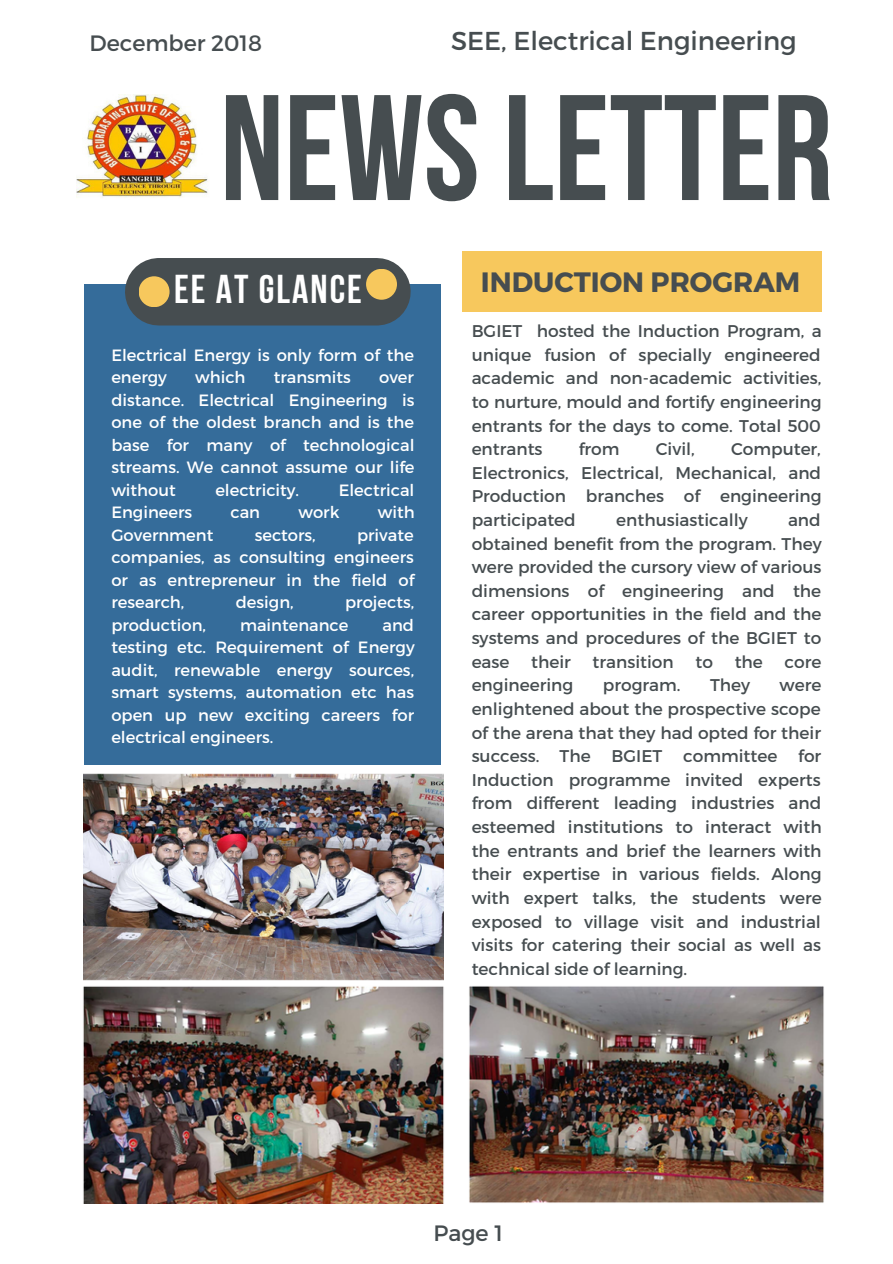
<style>
.page{position:relative;width:893px;height:1264px;background:#fff}
.page>*{position:absolute;margin:0;border:0;box-sizing:border-box;transform-origin:0 0}
.t1{font:149.85px "Bebas Neue Cyrillic";color:#464d50}
.t2{font:40.2px "Bebas Neue Cyrillic";letter-spacing:.05em;color:#fff}
.t3{font:700 27.9px "Montserrat";color:#464d50}
.t4{font:25.8px "Montserrat";color:#464d50}
.t5{font:22.2px "Montserrat";color:#464d50}
.t6{font:16.95px/23.5px "Montserrat";color:#464d50;text-align:justify}
.t7{font:16.35px/22.5px "Montserrat";color:#fff;text-align:justify}
</style>
<div class="page">
<div style="left:84px;top:284px;width:357px;height:480px;background:#356c9a"></div>
<div style="left:462px;top:252px;width:359px;height:60px;background:#f7c85d"></div>
<div style="left:159px;top:258px;width:218px;height:67px;background:#464d50"></div>
<div style="left:366px;top:269px;width:31px;height:31px;background:#f7c85d;border-radius:50%"></div>
<div style="left:139px;top:276px;width:30px;height:31px;background:#f7c85d;border-radius:50%"></div>
<img style="left:84px;top:774px;width:359px;height:206px">
<img style="left:469px;top:986px;width:355px;height:217px">
<img style="left:83px;top:986px;width:361px;height:217px">
<img style="left:76px;top:95px;width:133px;height:103px">
<h3 class="t5" style="left:89px;top:28px;width:174px">December 2018</h3>
<h3 class="t4" style="left:451px;top:24px;width:347px">SEE, Electrical Engineering</h3>
<h1 class="t1" style="left:220px;top:88px;width:614px">NEWSLETTER</h1>
<h2 class="t2" style="left:174px;top:272px;width:189px">EE AT GLANCE</h2>
<h3 class="t3" style="left:481px;top:263px;width:321px">INDUCTION PROGRAM</h3>
<p class="t6" style="left:471px;top:318px;width:351px">BGIET hosted the Induction Program, a unique fusion of specially engineered academic and non-academic activities, to nurture, mould and fortify engineering entrants for the days to come. Total 500 entrants</p>
<p class="t7" style="left:111px;top:343px;width:304px">Electrical Energy is only form of the energy</p>
<p class="t7" style="left:195px;top:365px;width:52px">which</p>
<p class="t7" style="left:274px;top:365px;width:79px">transmits</p>
<p class="t7" style="left:111px;top:365px;width:305px;text-indent:268px">over distance. Electrical Engineering is one of the oldest branch and is the base for many of technological streams. We cannot assume our life without</p>
<p class="t6" style="left:578px;top:436px;width:42px">from</p>
<p class="t6" style="left:655px;top:436px;width:40px">Civil,</p>
<p class="t6" style="left:471px;top:436px;width:351px;text-indent:259px">Computer, Electronics, Electrical, Mechanical, and Production branches of engineering participated</p>
<p class="t7" style="left:215px;top:478px;width:85px">electricity.</p>
<p class="t7" style="left:339px;top:478px;width:77px">Electrical</p>
<p class="t7" style="left:111px;top:500px;width:82px">Engineers</p>
<p class="t7" style="left:230px;top:500px;width:31px">can</p>
<p class="t7" style="left:298px;top:500px;width:42px">work</p>
<p class="t7" style="left:378px;top:500px;width:38px">with</p>
<p class="t7" style="left:111px;top:523px;width:104px">Government</p>
<p class="t7" style="left:255px;top:523px;width:62px">sectors,</p>
<p class="t6" style="left:616px;top:507px;width:133px">enthusiastically</p>
<p class="t6" style="left:471px;top:507px;width:351px;text-indent:316px">and obtained benefit from the program. They were provided the cursory view of various dimensions of engineering and the career opportunities in the field and the systems and procedures of the BGIET to ease</p>
<p class="t7" style="left:111px;top:523px;width:304px;text-indent:246px">private companies, as consulting engineers or as entrepreneur in the field of research,</p>
<p class="t7" style="left:236px;top:590px;width:59px">design,</p>
<p class="t7" style="left:345px;top:590px;width:71px">projects,</p>
<p class="t7" style="left:111px;top:612px;width:96px">production,</p>
<p class="t7" style="left:240px;top:612px;width:110px">maintenance</p>
<p class="t7" style="left:111px;top:612px;width:305px;text-indent:271px">and testing etc. Requirement of Energy audit, renewable energy sources, smart systems, automation etc has open up new exciting careers for electrical engineers.</p>
<p class="t6" style="left:531px;top:649px;width:41px">their</p>
<p class="t6" style="left:592px;top:649px;width:83px">transition</p>
<p class="t6" style="left:695px;top:649px;width:19px">to</p>
<p class="t6" style="left:734px;top:649px;width:30px">the</p>
<p class="t6" style="left:784px;top:649px;width:38px">core</p>
<p class="t6" style="left:471px;top:672px;width:103px">engineering</p>
<p class="t6" style="left:602px;top:672px;width:79px">program.</p>
<p class="t6" style="left:710px;top:672px;width:42px">They</p>
<p class="t6" style="left:471px;top:672px;width:351px;text-indent:308px">were enlightened about the prospective scope of the arena that they had opted for their success. The BGIET committee for Induction programme invited experts from different leading industries and esteemed institutions to interact with the entrants and brief the learners with their expertise in various fields. Along with expert talks, the students were exposed to village visit and industrial visits for catering their social as well as technical side of learning.</p>
<h3 class="t5" style="left:433px;top:1218px;width:71px">Page 1</h3>
</div>
